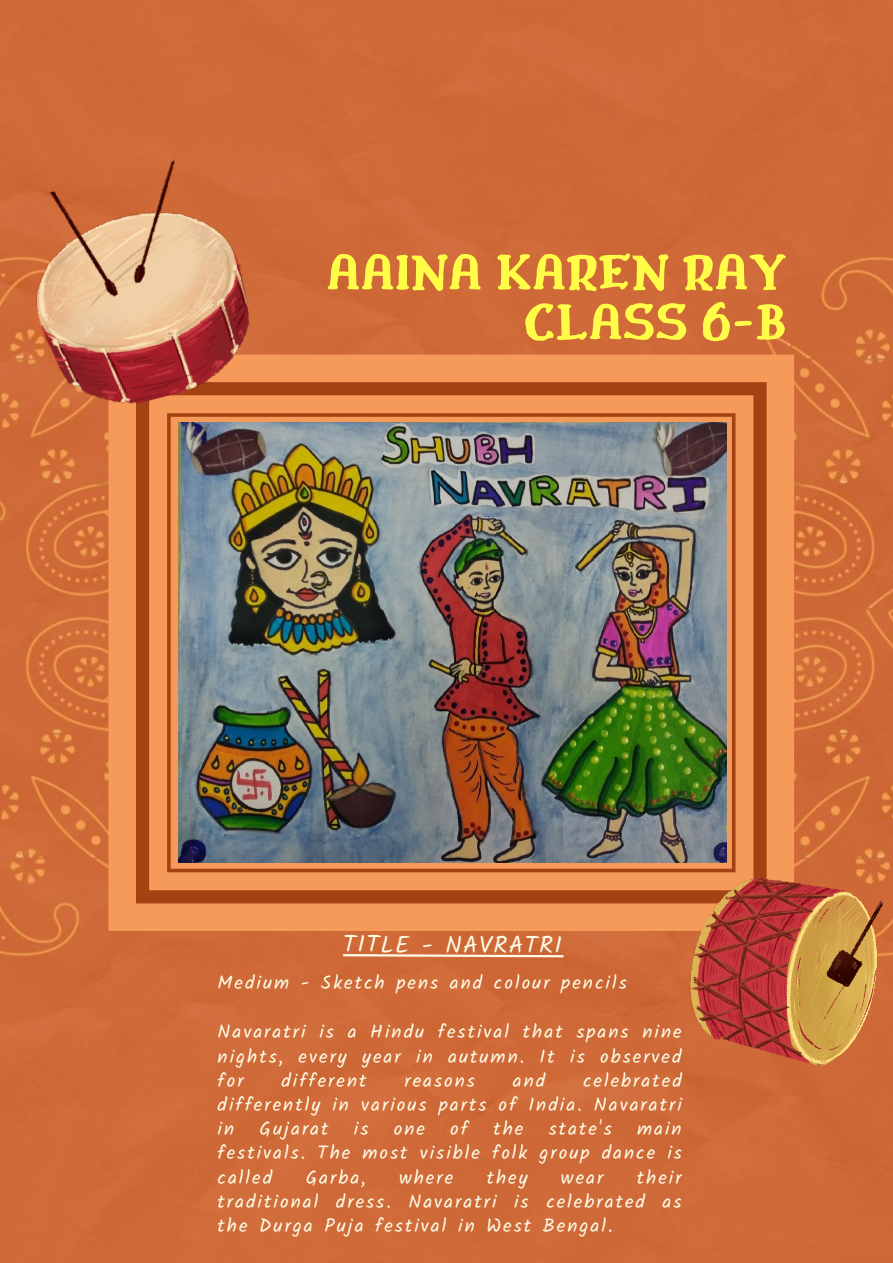
<style>
.page{position:relative;width:893px;height:1263px;background:#cf6938}
.page>*{position:absolute;margin:0;border:0;box-sizing:border-box;transform-origin:0 0}
.t1{font:700 53.18px/49.8px "Drukaatie Burti";letter-spacing:.005em;color:#fffd47;text-align:right}
.t2{font:23.92px "Kalam";letter-spacing:.055em;color:#fefce6}
.t3{font:18.9px/24.2px "Kalam";letter-spacing:.105em;color:#fefce6;text-align:justify}
</style>
<div class="page">
<div style="left:108px;top:355px;width:686px;height:576px;background:#f69a59"></div>
<svg style="left:136px;top:382px;width:630px;height:521px;background:#d3753c"></svg>
<img style="left:9px;top:151px;width:258px;height:271px">
<img style="left:178px;top:422px;width:549px;height:441px">
<img style="left:691px;top:878px;width:191px;height:188px">
<svg style="left:343px;top:954px;width:220px;height:3px"></svg>
<p class="t1" style="left:326px;top:247px;width:461px">AAINA KAREN RAY<br>CLASS 6-B</p>
<p class="t2" style="left:343px;top:931px;width:220px">TITLE - NAVRATRI</p>
<p class="t3" style="left:218px;top:970px;width:410px">Medium - Sketch pens and colour pencils</p>
<p class="t3" style="left:218px;top:1020px;width:465px">Navaratri is a Hindu festival that spans nine nights, every year in autumn. It is observed for</p>
<p class="t3" style="left:218px;top:1068px;width:466px;text-indent:365px">celebrated differently in various parts of India. Navaratri in</p>
<p class="t3" style="left:281px;top:1068px;width:87px">different</p>
<p class="t3" style="left:404px;top:1068px;width:72px">reasons</p>
<p class="t3" style="left:513px;top:1068px;width:34px">and</p>
<p class="t3" style="left:259px;top:1116px;width:70px">Gujarat</p>
<p class="t3" style="left:354px;top:1116px;width:16px">is</p>
<p class="t3" style="left:394px;top:1116px;width:33px">one</p>
<p class="t3" style="left:450px;top:1116px;width:19px">of</p>
<p class="t3" style="left:493px;top:1116px;width:32px">the</p>
<p class="t3" style="left:549px;top:1116px;width:65px">state's</p>
<p class="t3" style="left:218px;top:1116px;width:466px;text-indent:419px">main festivals. The most visible folk group dance is called</p>
<p class="t3" style="left:218px;top:1165px;width:465px;text-indent:419px">their traditional dress. Navaratri is celebrated as the Durga Puja festival in West Bengal.</p>
<p class="t3" style="left:306px;top:1165px;width:61px">Garba,</p>
<p class="t3" style="left:399px;top:1165px;width:56px">where</p>
<p class="t3" style="left:487px;top:1165px;width:42px">they</p>
<p class="t3" style="left:561px;top:1165px;width:44px">wear</p>
</div>
